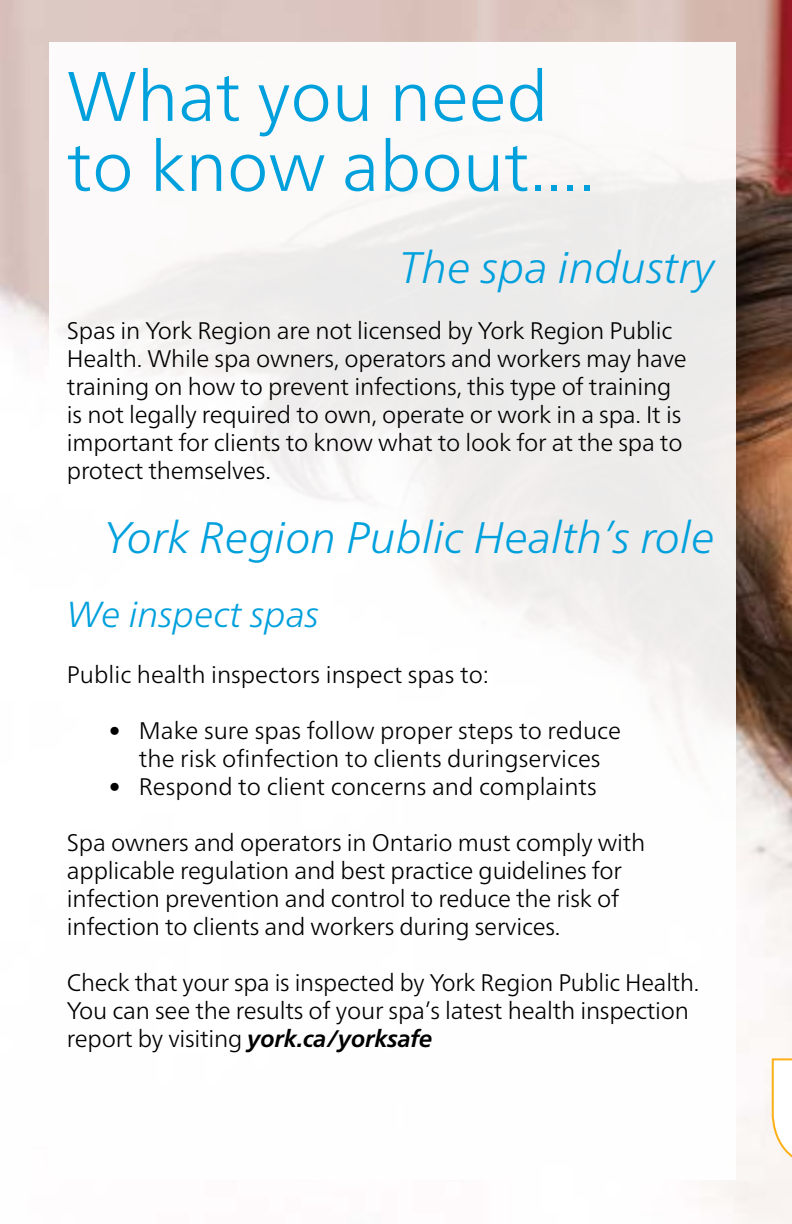
<style>
.page{position:relative;width:792px;height:1224px;background:#fff}
.page>*{position:absolute;margin:0;border:0;box-sizing:border-box;transform-origin:0 0}
.Header2{font:300 70px/70px "Frutiger Neue LT Pro";color:#00a0dd}
.Header2-2{font:italic 300 44.2px "Frutiger Neue LT Pro";color:#00a0dd}
.Header2-3{font:italic 300 36.2px "Frutiger Neue LT Pro";color:#00a0dd}
.Header2-4{font:300 24px/28px "Frutiger Neue LT Pro";letter-spacing:-.01em;color:#000}
.s1{font-weight:700;font-style:italic}
</style>
<div class="page">
<img style="left:0;top:0;width:792px;height:1224px">
<div style="left:49px;top:42px;width:686px;height:1137px;background:linear-gradient(to bottom,#f4f2f1,#fff)"></div>
<svg style="left:771px;top:1057px;width:21px;height:110px"></svg>
<p class="Header2" style="left:67px;top:61px;width:530px">What you need to know about....</p>
<p class="Header2-2" style="left:399px;top:241px;width:317px">The spa industry</p>
<p class="Header2-4" style="left:67px;top:316px;width:621px">Spas in York Region are not licensed by York Region Public Health. While spa owners, operators and workers may have training on how to prevent infections, this type of training is not legally required to own, operate or work in a spa. It is important for clients to know what to look for at the spa to protect themselves.</p>
<p class="Header2-2" style="left:104px;top:511px;width:612px">York Region Public Health’s role</p>
<p class="Header2-3" style="left:67px;top:593px;width:254px">We inspect spas</p>
<p class="Header2-4" style="left:67px;top:660px;width:424px">Public health inspectors inspect spas to:</p>
<p class="Header2-4" style="left:109px;top:716px;width:514px;text-align:center">• Make sure spas follow proper steps to reduce the risk ofinfection to clients duringservices</p>
<p class="Header2-4" style="left:109px;top:772px;width:489px">• Respond to client concerns and complaints</p>
<p class="Header2-4" style="left:67px;top:828px;width:580px">Spa owners and operators in Ontario must comply with applicable regulation and best practice guidelines for infection prevention and control to reduce the risk of infection to clients and workers during services.</p>
<p class="Header2-4" style="left:67px;top:968px;width:634px">Check that your spa is inspected by York Region Public Health.<br>You can see the results of your spa’s latest health inspection report by visiting <span class="s1">york.ca/yorksafe</span></p>
</div>
